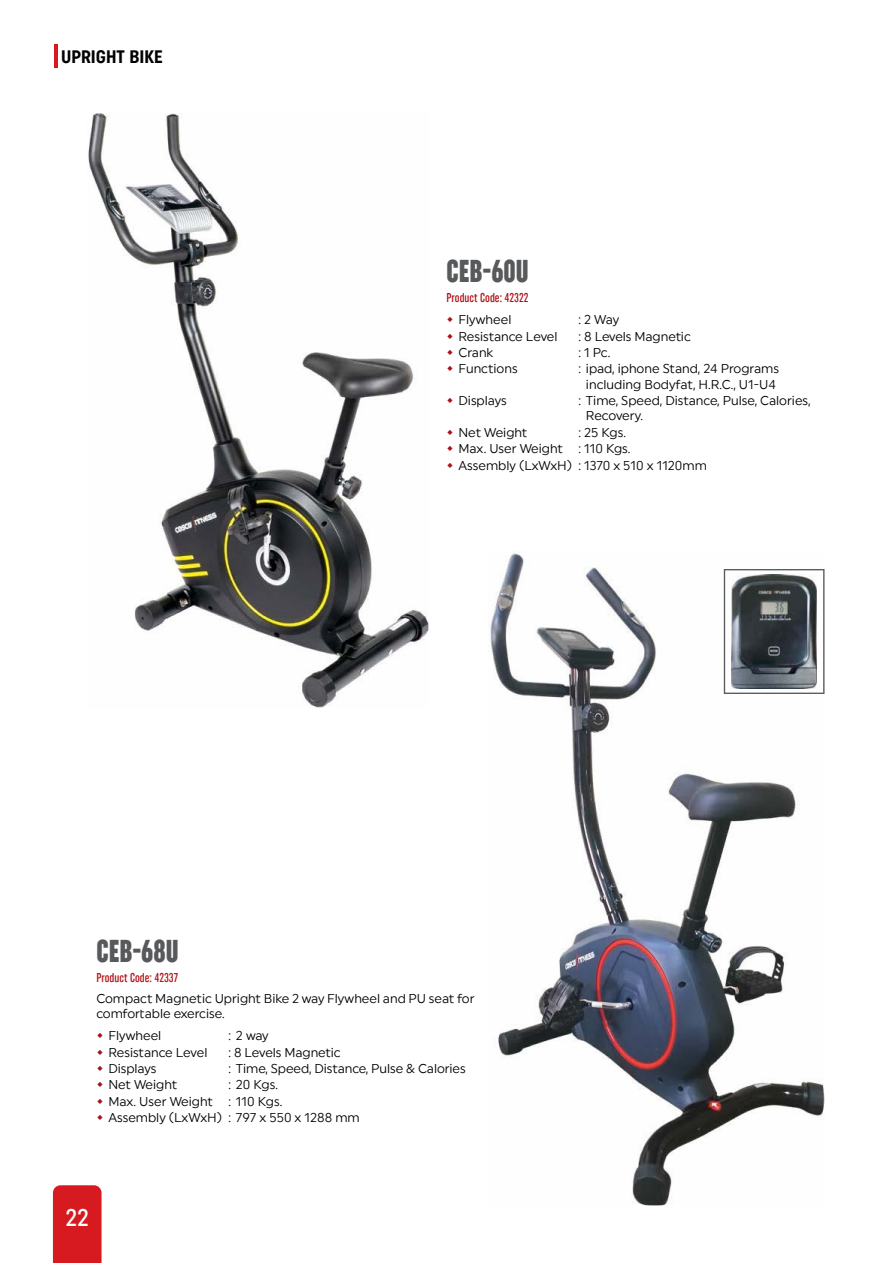
<style>
.page{position:relative;width:893px;height:1263px;background:#fff}
.page>*{position:absolute;margin:0;border:0;box-sizing:border-box;transform-origin:0 0}
.t1{font:31.5px "Uniform Extra Condensed 5";color:#58595b;scale:.95 1}
.t2{font:24px "Uniform Condensed 2";color:#fff}
.t3{font:18px "Uniform Condensed 4";color:#000}
.t4{font:12.75px/16.4px "Uniform Regular 3";color:#000}
.t5{font:12.75px "Uniform Extra Condensed 2";color:#b11116}
</style>
<div class="page">
<div style="left:53px;top:1185px;width:49px;height:78px;background:#d71920"></div>
<hr style="left:54px;top:45px;width:3px;height:23px;background:#d71920">
<img style="left:88px;top:113px;width:340px;height:595px">
<img style="left:489px;top:553px;width:335px;height:652px">
<svg style="left:724px;top:569px;width:100px;height:125px"></svg>
<img style="left:731px;top:574px;width:86px;height:114px">
<h3 class="t3" style="left:61px;top:46px;width:103px">UPRIGHT BIKE</h3>
<h1 class="t1" style="left:446px;top:253px;width:88px">CEB-60U</h1>
<p class="t5" style="left:446px;top:291px;width:84px">Product Code: 42322</p>
<p class="t4" style="left:458px;top:311px;width:54px">Flywheel</p>
<p class="t4" style="left:578px;top:311px;width:42px">: 2 Way</p>
<p class="t4" style="left:458px;top:328px;width:101px">Resistance Level</p>
<p class="t4" style="left:578px;top:328px;width:114px">: 8 Levels Magnetic</p>
<p class="t4" style="left:458px;top:344px;width:37px">Crank</p>
<p class="t4" style="left:578px;top:344px;width:33px">: 1 Pc.</p>
<p class="t4" style="left:458px;top:360px;width:61px">Functions</p>
<p class="t4" style="left:578px;top:361px;width:202px;line-height:15.3px;text-align:center">: ipad, iphone Stand, 24 Programs including Bodyfat, H.R.C., U1-U4</p>
<p class="t4" style="left:458px;top:392px;width:50px">Displays</p>
<p class="t4" style="left:586px;top:393px;width:226px;line-height:15.3px;text-indent:-7px">: Time, Speed, Distance, Pulse, Calories,<br>Recovery.</p>
<p class="t4" style="left:458px;top:424px;width:70px">Net Weight</p>
<p class="t4" style="left:458px;top:424px;width:250px;text-indent:120px">: 25 Kgs.<br>Max. User Weight : 110 Kgs.<br>Assembly (LxWxH) : 1370 x 510 x 1120mm</p>
<h1 class="t1" style="left:96px;top:933px;width:88px">CEB-68U</h1>
<p class="t5" style="left:96px;top:970px;width:83px">Product Code: 42337</p>
<p class="t4" style="left:96px;top:991px;width:380px;line-height:15.3px">Compact Magnetic Upright Bike 2 way Flywheel and PU seat for comfortable exercise.</p>
<p class="t4" style="left:108px;top:1027px;width:54px">Flywheel</p>
<p class="t4" style="left:228px;top:1027px;width:42px">: 2 way</p>
<p class="t4" style="left:108px;top:1044px;width:101px">Resistance Level</p>
<p class="t4" style="left:228px;top:1044px;width:114px">: 8 Levels Magnetic</p>
<p class="t4" style="left:108px;top:1060px;width:49px">Displays</p>
<p class="t4" style="left:228px;top:1060px;width:239px">: Time, Speed, Distance, Pulse &amp; Calories</p>
<p class="t4" style="left:108px;top:1076px;width:70px">Net Weight</p>
<p class="t4" style="left:108px;top:1076px;width:253px;text-indent:120px">: 20 Kgs.<br>Max. User Weight : 110 Kgs.<br>Assembly (LxWxH) : 797 x 550 x 1288 mm</p>
<h2 class="t2" style="left:65px;top:1203px;width:25px">22</h2>
</div>
